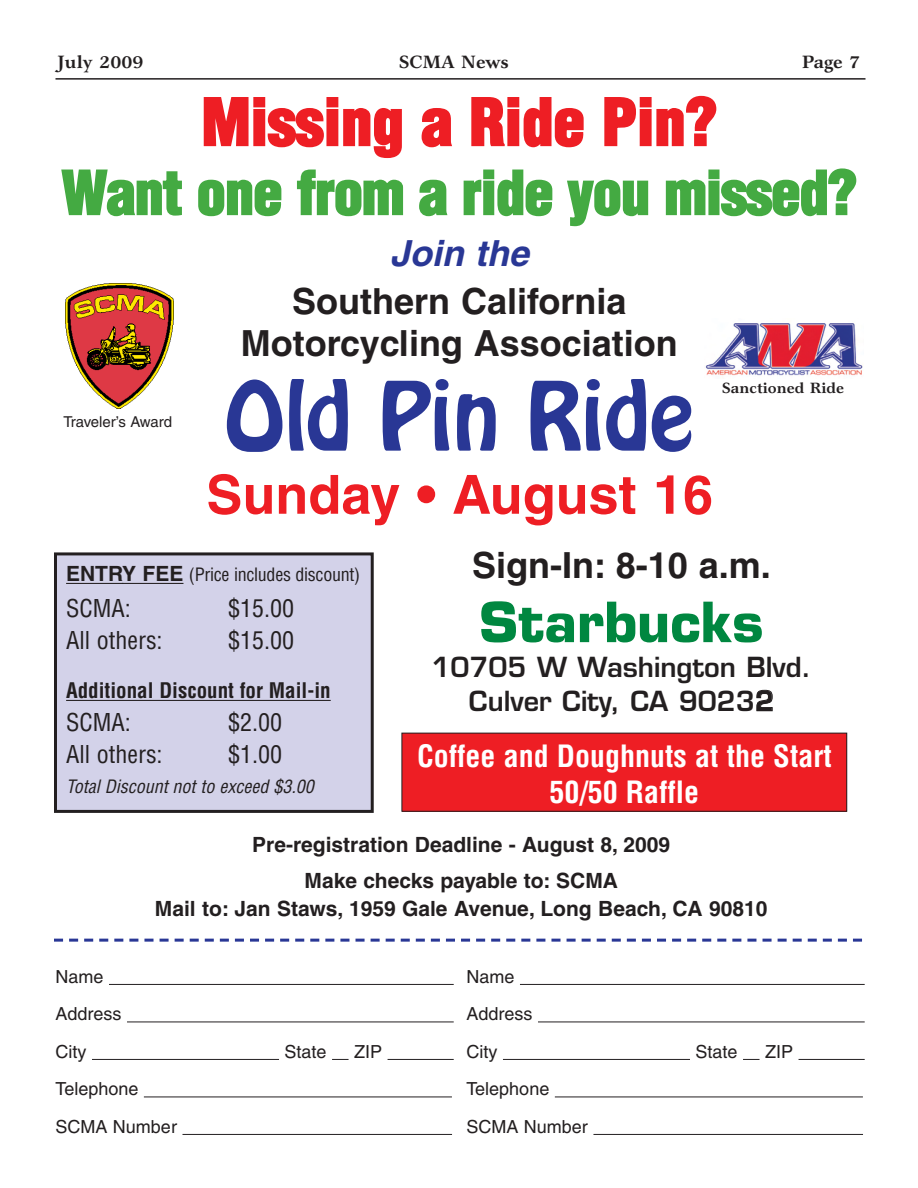
<style>
.page{position:relative;width:918px;height:1188px;background:#fff}
.page>*{position:absolute;margin:0;border:0;box-sizing:border-box;transform-origin:0 0}
.t1{font:84px "Hobo";color:#293795}
.t2{font:900 condensed 63px "Helvetica";color:#ee1e24}
.t3{font:900 condensed 58.5px "Helvetica";letter-spacing:-.015em;color:#44aa42}
.t4{font:700 54px "Helvetica";color:#ee1e24}
.t5{font:700 54px "Eurostile";color:#008740}
.t6{font:700 36px/42px "Helvetica";color:#231f20;text-align:center}
.t7{font:italic 700 36px "Helvetica";color:#293795}
.t8{font:700 condensed 30px/36px "Helvetica";color:#fff;text-align:center}
.t9{font:600 27px/34.5px "Eurostile";color:#231f20;text-align:center}
.t10{font:condensed 24px "Helvetica";color:#231f20}
.t11{font:700 21px/36px "Helvetica";color:#231f20;text-align:center}
.t12{font:700 condensed 21px "Helvetica";color:#231f20}
.t13{font:18px/37.5px "Helvetica";color:#231f20}
.t14{font:condensed 18px "Helvetica";letter-spacing:-.015em;color:#231f20}
.t15{font:italic condensed 18px "Helvetica";color:#231f20}
.t16{font:700 18px "Garth Graphic";color:#231f20}
.t17{font:15px "Helvetica";letter-spacing:-.01em;color:#231f20}
.t18{font:700 15px "Garth Graphic";color:#231f20}
.s1{font-weight:700;font-stretch:normal;font-size:21px}
</style>
<div class="page">
<hr style="left:56px;top:78px;width:810px;height:2px;background:#231f20">
<div style="left:402px;top:733px;width:445px;height:78px;background:#ee1e24"></div>
<div style="left:402px;top:733px;width:445px;height:79px;border:1px solid #231f20"></div>
<img style="left:66px;top:283px;width:108px;height:126px">
<div style="left:56px;top:554px;width:316px;height:257px;background:#d3d2e9"></div>
<div style="left:54px;top:552px;width:320px;height:261px;border:3px solid #231f20"></div>
<hr style="left:66px;top:583px;width:57px;height:1px;background:#231f20">
<hr style="left:122px;top:583px;width:61px;height:1px;background:#231f20">
<hr style="left:66px;top:700px;width:265px;height:1px;background:#231f20">
<svg style="left:54px;top:939px;width:808px;height:3px"></svg>
<hr style="left:109px;top:984px;width:345px;height:1px;background:#231f20">
<hr style="left:127px;top:1021px;width:327px;height:1px;background:#231f20">
<hr style="left:92px;top:1059px;width:187px;height:1px;background:#231f20">
<svg style="left:332px;top:1059px;width:17px;height:1px"></svg>
<hr style="left:388px;top:1059px;width:66px;height:1px;background:#231f20">
<hr style="left:144px;top:1096px;width:308px;height:1px;background:#231f20">
<hr style="left:182px;top:1134px;width:270px;height:1px;background:#231f20">
<hr style="left:520px;top:984px;width:345px;height:1px;background:#231f20">
<hr style="left:538px;top:1021px;width:327px;height:1px;background:#231f20">
<hr style="left:503px;top:1059px;width:187px;height:1px;background:#231f20">
<svg style="left:743px;top:1059px;width:17px;height:1px"></svg>
<hr style="left:799px;top:1059px;width:66px;height:1px;background:#231f20">
<hr style="left:555px;top:1096px;width:308px;height:1px;background:#231f20">
<hr style="left:593px;top:1134px;width:270px;height:1px;background:#231f20">
<img style="left:705px;top:323px;width:158px;height:53px">
<p class="t16" style="left:57px;top:55px;width:88px">July 2009</p>
<p class="t16" style="left:399px;top:55px;width:111px">SCMA News</p>
<p class="t16" style="left:802px;top:55px;width:60px">Page 7</p>
<h2 class="t2" style="left:202px;top:98px;width:517px">Missing a Ride Pin?</h2>
<h3 class="t3" style="left:62px;top:170px;width:797px">Want one from a ride you missed?</h3>
<h3 class="t7" style="left:390px;top:240px;width:148px">Join the</h3>
<h3 class="t6" style="left:241px;top:284px;width:439px">Southern California<br>Motorcycling Association</h3>
<h1 class="t1" style="left:225px;top:373px;width:471px">Old Pin Ride</h1>
<h3 class="t4" style="left:206px;top:475px;width:508px">Sunday • August 16</h3>
<p class="t18" style="left:722px;top:382px;width:123px">Sanctioned Ride</p>
<p class="t17" style="left:64px;top:417px;width:110px">Traveler’s Award</p>
<p class="t14" style="left:66px;top:568px;width:296px"><span class="s1">ENTRY FEE</span> (Price includes discount)</p>
<p class="t10" style="left:66px;top:599px;width:66px">SCMA:</p>
<p class="t10" style="left:228px;top:599px;width:67px">$15.00</p>
<p class="t10" style="left:66px;top:631px;width:98px">All others:</p>
<p class="t10" style="left:228px;top:631px;width:67px">$15.00</p>
<p class="t12" style="left:66px;top:683px;width:266px">Additional Discount for Mail-in</p>
<p class="t10" style="left:66px;top:713px;width:66px">SCMA:</p>
<p class="t10" style="left:228px;top:713px;width:55px">$2.00</p>
<p class="t10" style="left:66px;top:745px;width:98px">All others:</p>
<p class="t10" style="left:228px;top:745px;width:55px">$1.00</p>
<p class="t15" style="left:66px;top:779px;width:253px">Total Discount not to exceed $3.00</p>
<h3 class="t6" style="left:472px;top:548px;width:300px">Sign-In: 8-10 a.m.</h3>
<h3 class="t5" style="left:479px;top:602px;width:286px">Starbucks</h3>
<p class="t9" style="left:432px;top:652px;width:381px">10705 W Washington Blvd.<br>Culver City, CA 90232</p>
<h3 class="t8" style="left:417px;top:740px;width:416px">Coffee and Doughnuts at the Start<br>50/50 Raffle</h3>
<p class="t13" style="left:56px;top:959px;width:68px">Name<br>Address<br>City</p>
<p class="t11" style="left:252px;top:828px;width:419px">Pre-registration Deadline - August 8, 2009<br>Make checks payable to: SCMA</p>
<p class="t11" style="left:155px;top:893px;width:614px">Mail to: Jan Staws, 1959 Gale Avenue, Long Beach, CA 90810</p>
<p class="t13" style="left:285px;top:1034px;width:44px">State</p>
<p class="t13" style="left:354px;top:1034px;width:30px">ZIP</p>
<p class="t13" style="left:466px;top:959px;width:68px">Name<br>Address<br>City</p>
<p class="t13" style="left:696px;top:1034px;width:44px">State</p>
<p class="t13" style="left:765px;top:1034px;width:30px">ZIP</p>
<p class="t13" style="left:56px;top:1072px;width:123px">Telephone<br>SCMA Number</p>
<p class="t13" style="left:466px;top:1072px;width:123px">Telephone<br>SCMA Number</p>
</div>
